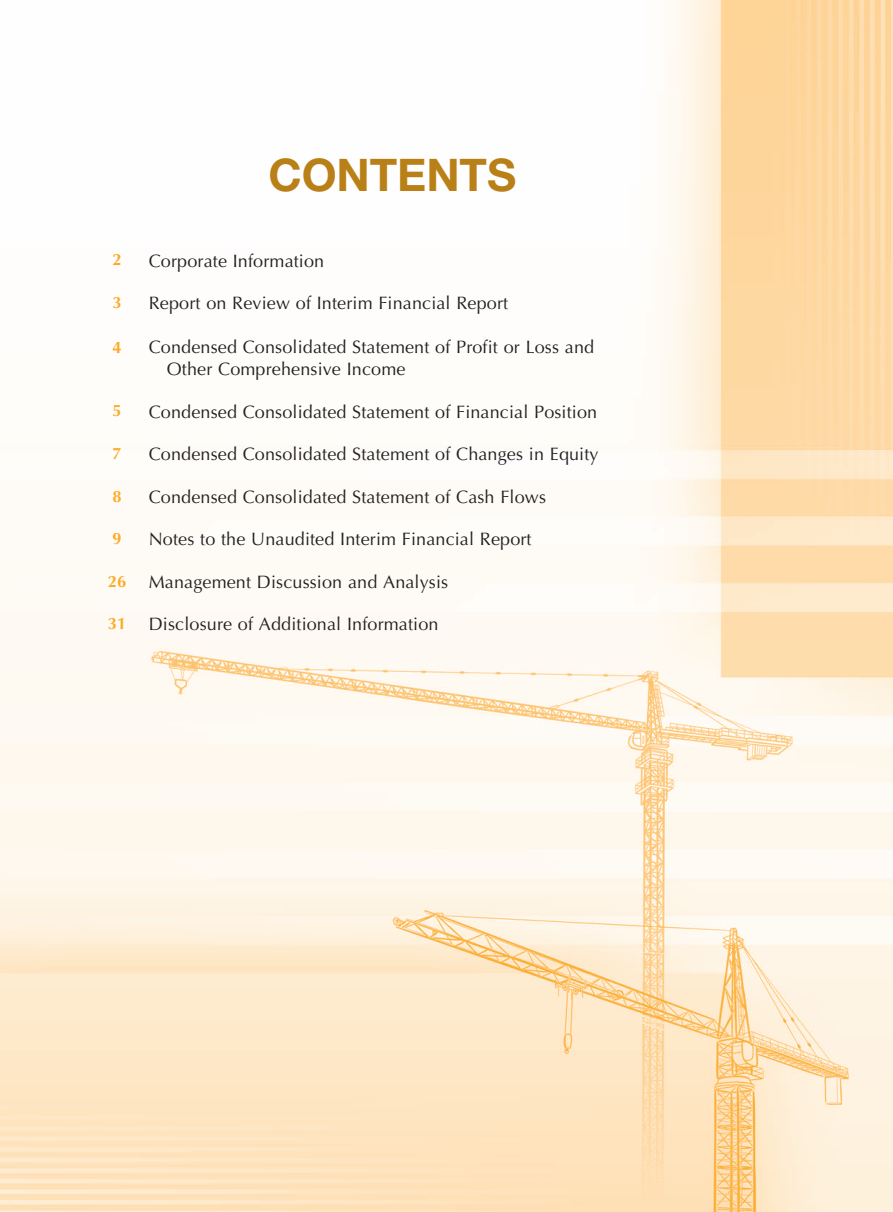
<style>
.page{position:relative;width:893px;height:1212px;background:#fff}
.page>*{position:absolute;margin:0;border:0;box-sizing:border-box;transform-origin:0 0}
.t1{font:700 45px "Helvetica Neue LT Std";color:#b98017}
.t2{font:18px/22.5px "Optima LT Std";letter-spacing:.01em;color:#231f20}
.t3{font:700 16.5px "Optima LT Std";color:#faac29}
</style>
<div class="page">
<img style="left:0;top:0;width:893px;height:1212px">
<h1 class="t1" style="left:268px;top:147px;width:249px">CONTENTS</h1>
<p class="t3" style="left:112px;top:250px;width:11px">2</p>
<p class="t2" style="left:149px;top:249px;width:177px">Corporate Information</p>
<p class="t3" style="left:112px;top:292px;width:11px">3</p>
<p class="t2" style="left:149px;top:292px;width:361px">Report on Review of Interim Financial Report</p>
<p class="t3" style="left:112px;top:338px;width:11px">4</p>
<p class="t2" style="left:167px;top:336px;width:429px;text-indent:-18px">Condensed Consolidated Statement of Profit or Loss and<br>Other Comprehensive Income</p>
<p class="t3" style="left:112px;top:401px;width:11px">5</p>
<p class="t2" style="left:149px;top:401px;width:450px">Condensed Consolidated Statement of Financial Position</p>
<p class="t3" style="left:112px;top:444px;width:11px">7</p>
<p class="t2" style="left:149px;top:443px;width:451px">Condensed Consolidated Statement of Changes in Equity</p>
<p class="t3" style="left:112px;top:486px;width:11px">8</p>
<p class="t2" style="left:149px;top:486px;width:399px">Condensed Consolidated Statement of Cash Flows</p>
<p class="t3" style="left:112px;top:529px;width:11px">9</p>
<p class="t2" style="left:149px;top:528px;width:384px">Notes to the Unaudited Interim Financial Report</p>
<p class="t3" style="left:108px;top:571px;width:20px">26</p>
<p class="t2" style="left:149px;top:571px;width:301px">Management Discussion and Analysis</p>
<p class="t3" style="left:108px;top:614px;width:20px">31</p>
<p class="t2" style="left:149px;top:613px;width:291px">Disclosure of Additional Information</p>
</div>
